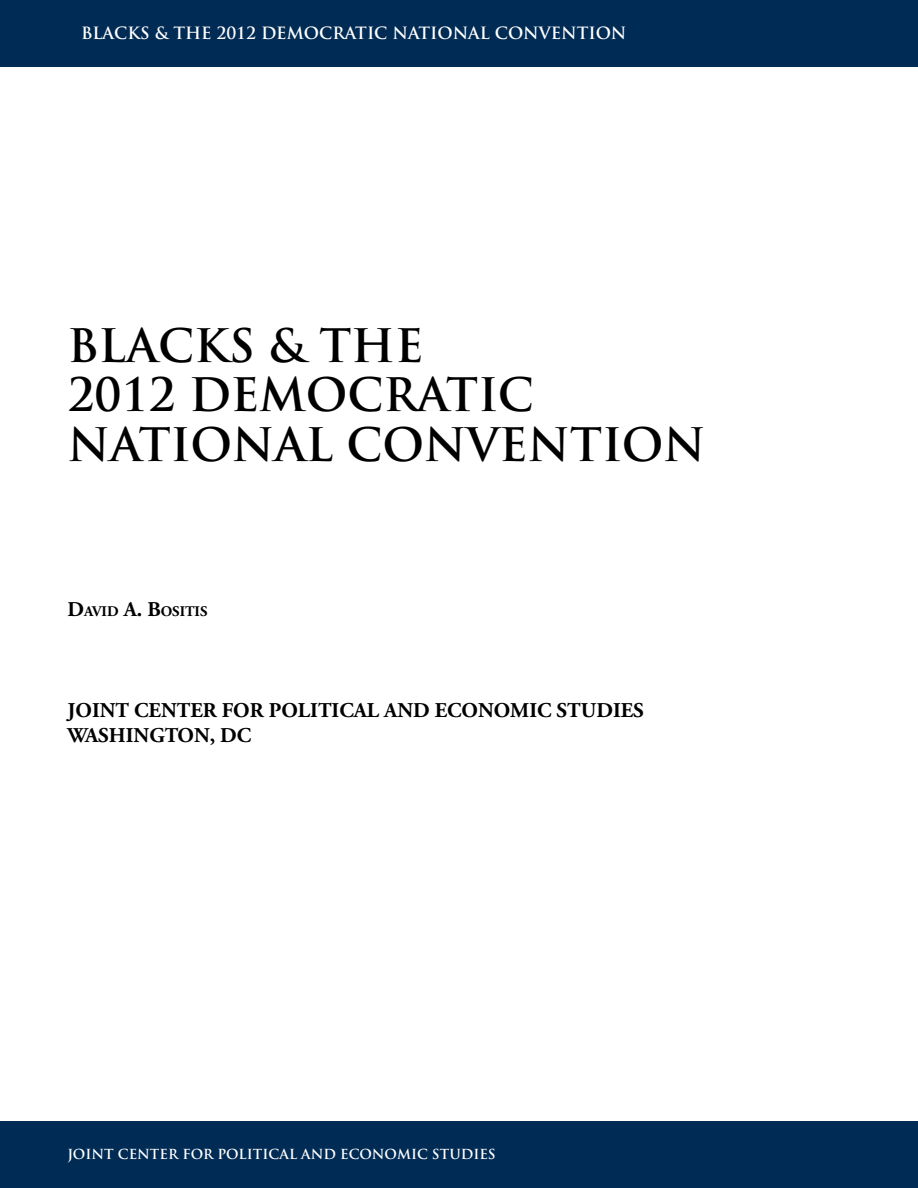
<style>
.page{position:relative;width:918px;height:1188px;background:#fff}
.page>*{position:absolute;margin:0;border:0;box-sizing:border-box;transform-origin:0 0}
.t1{font:700 45px/49.5px "Trajan Pro";color:#000}
.t2{font:700 21px/25.2px "Adobe Garamond Pro";color:#000}
.t3{font:700 16.5px "Trajan Pro";color:#fff}
.t4{font:700 14.7px "Adobe Garamond Pro";color:#000}
.t5{font:700 13.5px "Trajan Pro";color:#fff}
.s1{font-size:21px}
</style>
<div class="page">
<div style="left:0;top:1122px;width:918px;height:66px;background:#002b54"></div>
<div style="left:0;top:0;width:918px;height:66px;background:#002b54"></div>
<p class="t3" style="left:81px;top:23px;width:547px">BLACKS &amp; THE 2012 DEMOCRATIC NATIONAL CONVENTION</p>
<h1 class="t1" style="left:68px;top:321px;width:640px">BLACKS &amp; THE<br>2012 DEMOCRATIC<br>NATIONAL CONVENTION</h1>
<p class="t4" style="left:68px;top:602px;width:142px"><span class="s1">D</span>AVID <span class="s1">A. B</span>OSITIS</p>
<p class="t2" style="left:68px;top:698px;width:577px">JOINT CENTER FOR POLITI CAL AND ECONOMIC STUDIES<br>WASHINGTON, DC</p>
<p class="t5" style="left:68px;top:1146px;width:430px">JOINT CENTER FOR POLITICAL AND ECONOMIC STUDIES</p>
</div>
